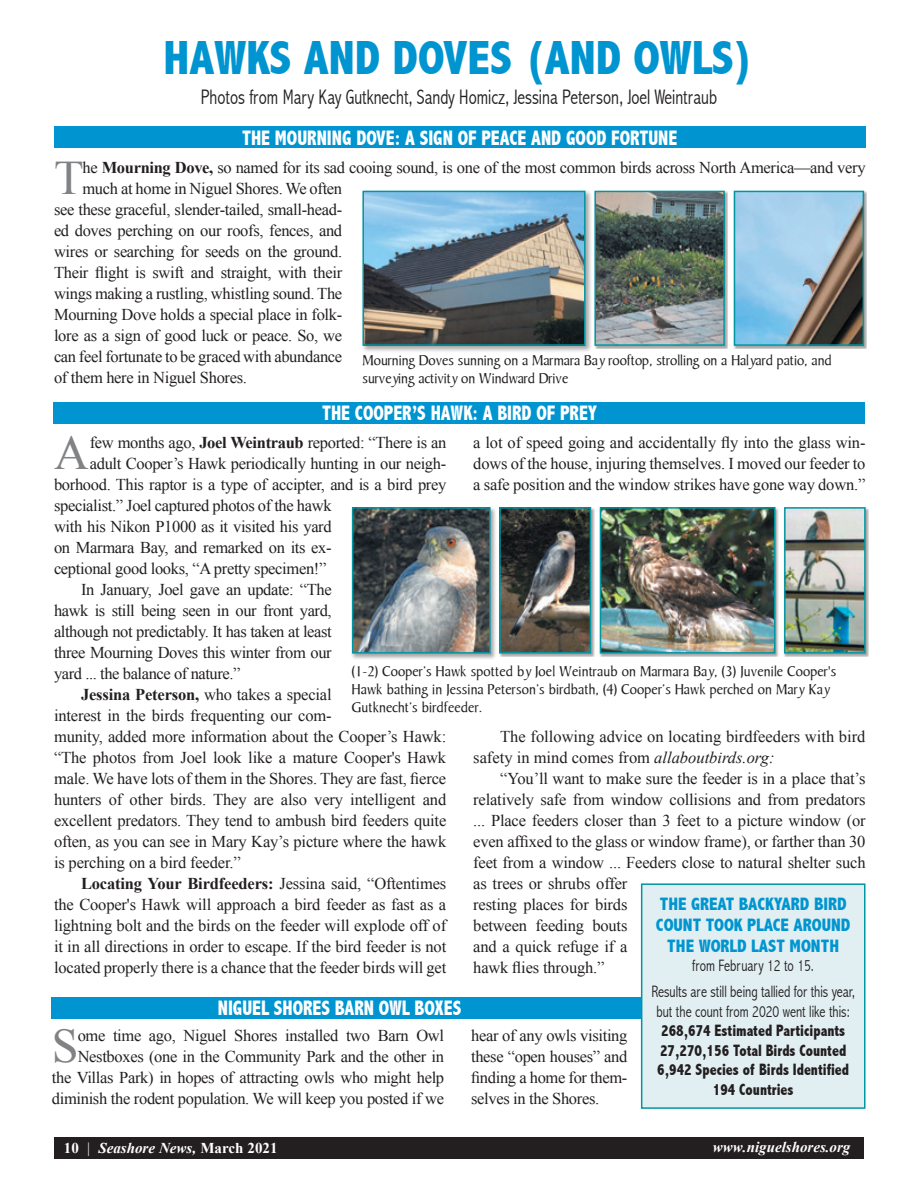
<style>
.page{position:relative;width:918px;height:1188px;background:#fff}
.page>*{position:absolute;margin:0;border:0;box-sizing:border-box;transform-origin:0 0}
.first_body_copy{font:48.15px "Times New Roman";color:#808285}
.DP_EVENTS_HEAD{font:800 condensed 48px "Abadi";color:#0095d0}
.DP_EVENTS_HEAD-2{font:800 condensed 21px "Abadi";color:#fff;scale:.9 1}
.DP_EVENTS_HEAD-3{font:300 condensed 21px "Abadi";color:#231f20;scale:.9 1}
.DP_EVENTS_HEAD-4{font:800 condensed 18px/21px "Abadi";color:#0095d0;text-align:center}
.first_body_copy-2{font:16.5px/21px "Times New Roman";letter-spacing:-.02em;color:#231f20;text-align:right}
.body_copy{font:16.5px/21px "Times New Roman";letter-spacing:-.01em;color:#231f20}
.Body_Subhead{font:16.5px/21px "Times New Roman";letter-spacing:-.01em;color:#231f20;text-align:justify}
.DP_EVENTS_HEAD-5{font:800 condensed 16.5px "Abadi";color:#231f20;scale:.9 1}
.DP_EVENTS_HEAD-6{font:300 condensed 16.5px "Abadi";color:#231f20;scale:.9 1}
.t1{font:15px/18px "Persuasion S Si";letter-spacing:.01em;color:#231f20}
.t2{font:italic 700 15px "Times New Roman";color:#fff}
.s1{font-weight:700}
.s2{font-style:italic}
.s3{font-style:normal}
.s4{font-weight:400;font-style:normal}
</style>
<div class="page">
<div style="left:54px;top:1137px;width:810px;height:21px;background:#231f20"></div>
<div style="left:53px;top:402px;width:812px;height:22px;background:#0095d0"></div>
<div style="left:54px;top:126px;width:812px;height:22px;background:#0095d0"></div>
<div style="left:361px;top:189px;width:231px;height:163px;background:#231f20;opacity:.4"></div>
<img style="left:365px;top:194px;width:218px;height:149px">
<div style="left:362px;top:191px;width:224px;height:155px;border:2px solid #0096a2"></div>
<div style="left:594px;top:190px;width:134px;height:159px;background:#b3b1b2"></div>
<img style="left:597px;top:194px;width:125px;height:149px">
<div style="left:594px;top:191px;width:131px;height:155px;border:2px solid #0096a2"></div>
<div style="left:733px;top:190px;width:134px;height:159px;background:#231f20;opacity:.4"></div>
<img style="left:737px;top:194px;width:124px;height:149px">
<div style="left:734px;top:191px;width:130px;height:155px;border:2px solid #0096a2"></div>
<div style="left:351px;top:506px;width:145px;height:153px;background:#231f20;opacity:.4"></div>
<img style="left:355px;top:510px;width:133px;height:141px">
<div style="left:352px;top:507px;width:139px;height:147px;border:2px solid #0096a2"></div>
<div style="left:499px;top:507px;width:95px;height:150px;background:#231f20;opacity:.4"></div>
<img style="left:502px;top:510px;width:86px;height:141px">
<div style="left:499px;top:507px;width:92px;height:147px;border:2px solid #0096a2"></div>
<div style="left:599px;top:507px;width:180px;height:150px;background:#231f20;opacity:.4"></div>
<img style="left:603px;top:510px;width:170px;height:141px">
<div style="left:600px;top:507px;width:176px;height:147px;border:2px solid #0096a2"></div>
<div style="left:784px;top:507px;width:85px;height:150px;background:#231f20;opacity:.4"></div>
<img style="left:787px;top:510px;width:76px;height:141px">
<div style="left:784px;top:507px;width:82px;height:147px;border:2px solid #0096a2"></div>
<div style="left:52px;top:998px;width:812px;height:21px;background:#0095d0"></div>
<div style="left:642px;top:884px;width:223px;height:224px;background:#e2eff2"></div>
<div style="left:641px;top:883px;width:225px;height:226px;border:2px solid #0096a2"></div>
<p class="DP_EVENTS_HEAD" style="left:164px;top:30px;width:592px">HAWKS AND DOVES (AND OWLS)</p>
<p class="DP_EVENTS_HEAD-3" style="left:201px;top:85px;width:575px">Photos from Mary Kay Gutknecht, Sandy Homicz, Jessina Peterson, Joel Weintraub</p>
<p class="DP_EVENTS_HEAD-2" style="left:242px;top:126px;width:485px">THE MOURNING DOVE: A SIGN OF PEACE AND GOOD FORTUNE</p>
<p class="first_body_copy" style="left:54px;top:145px;width:31px">T</p>
<p class="first_body_copy-2" style="left:82px;top:156px;width:785px">he <span class="s1">Mourning Dove,</span> so named for its sad cooing sound, is one of the most common birds across North America—and very</p>
<p class="first_body_copy-2" style="left:82px;top:177px;width:261px">much at home in Niguel Shores. We often</p>
<p class="first_body_copy-2" style="left:54px;top:198px;width:290px">see these graceful, slender-tailed, small-head-</p>
<p class="first_body_copy-2" style="left:54px;top:219px;width:290px">ed doves perching on our roofs, fences, and</p>
<p class="first_body_copy-2" style="left:54px;top:240px;width:290px">wires or searching for seeds on the ground.</p>
<p class="first_body_copy-2" style="left:54px;top:261px;width:290px">Their flight is swift and straight, with their</p>
<p class="first_body_copy-2" style="left:54px;top:282px;width:290px">wings making a rustling, whistling sound. The</p>
<p class="first_body_copy-2" style="left:54px;top:303px;width:290px">Mourning Dove holds a special place in folk-</p>
<p class="first_body_copy-2" style="left:54px;top:324px;width:290px">lore as a sign of good luck or peace. So, we</p>
<p class="first_body_copy-2" style="left:54px;top:345px;width:290px">can feel fortunate to be graced with abundance</p>
<p class="first_body_copy-2" style="left:54px;top:366px;width:194px">of them here in Niguel Shores.</p>
<p class="t1" style="left:363px;top:352px;width:471px">Mourning Doves sunning on a Marmara Bay rooftop, strolling on a Halyard patio, and surveying activity on Windward Drive</p>
<p class="DP_EVENTS_HEAD-2" style="left:322px;top:401px;width:307px">THE COOPER’S HAWK: A BIRD OF PREY</p>
<p class="first_body_copy" style="left:54px;top:420px;width:36px">A</p>
<p class="first_body_copy-2" style="left:90px;top:432px;width:358px">few months ago, <span class="s1">Joel Weintraub</span> reported: “There is an</p>
<p class="Body_Subhead" style="left:473px;top:432px;width:394px">a lot of speed going and accidentally fly into the glass win&shy;dows of the house, injuring themselves. I moved our feeder to a safe position and the window strikes have gone way down.”</p>
<p class="first_body_copy-2" style="left:90px;top:453px;width:358px">adult Cooper’s Hawk periodically hunting in our neigh-</p>
<p class="first_body_copy-2" style="left:54px;top:474px;width:394px">borhood. This raptor is a type of accipter, and is a bird prey</p>
<p class="first_body_copy-2" style="left:54px;top:495px;width:279px">specialist.” Joel captured photos of the hawk</p>
<p class="first_body_copy-2" style="left:54px;top:516px;width:279px">with his Nikon P1000 as it visited his yard</p>
<p class="first_body_copy-2" style="left:54px;top:537px;width:279px">on Marmara Bay, and remarked on its ex-</p>
<p class="first_body_copy-2" style="left:54px;top:558px;width:274px">ceptional good looks, “A pretty specimen!”</p>
<p class="body_copy" style="left:54px;top:579px;width:279px;text-align:justify;text-indent:27px">In January, Joel gave an update: “The hawk is still being seen in our front yard, although not predictably. It has taken at least three Mourning Doves this winter from our yard ... the balance of nature.”</p>
<p class="body_copy" style="left:54px;top:684px;width:394px;text-indent:27px"><span class="s1">Jessina Peterson,</span> who takes a special<br>interest in the birds frequenting our com-<br>munity, added more information about the Cooper’s Hawk: “The photos from Joel look like a mature Cooper's Hawk male. We have lots of them in the Shores. They are fast, fierce hunters of other birds. They are also very intelligent and excellent predators. They tend to ambush bird feeders quite often, as you can see in Mary Kay’s picture where the hawk is perching on a bird feeder.”</p>
<p class="Body_Subhead" style="left:54px;top:873px;width:394px;text-indent:27px"><span class="s1">Locating Your Birdfeeders:</span> Jessina said, “Oftentimes the Cooper's Hawk will approach a bird feeder as fast as a lightning bolt and the birds on the feeder will explode off of it in all directions in order to escape. If the bird feeder is not located properly there is a chance that the feeder birds will get</p>
<p class="t1" style="left:352px;top:663px;width:486px">(1-2) Cooper’s Hawk spotted by Joel Weintraub on Marmara Bay, (3) Juvenile Cooper's<br>Hawk bathing in Jessina Peterson’s birdbath, (4) Cooper’s Hawk perched on Mary Kay<br>Gutknecht’s birdfeeder.</p>
<p class="body_copy" style="left:473px;top:726px;width:394px;text-indent:27px">The following advice on locating birdfeeders with bird safety in mind comes from <span class="s2">allaboutbirds.org:</span></p>
<p class="body_copy" style="left:473px;top:768px;width:394px;text-indent:27px">“You’ll want to make sure the feeder is in a place that’s relatively safe from window collisions and from predators ... Place feeders closer than 3 feet to a picture window (or even affixed to the glass or window frame), or farther than 30 feet from a window ... Feeders close to natural shelter such as trees or shrubs offer<br>resting places for birds<br>between feeding bouts<br>and a quick refuge if a<br>hawk flies through.”</p>
<p class="DP_EVENTS_HEAD-4" style="left:656px;top:893px;width:196px">THE GREAT BACKYARD BIRD<br>COUNT TOOK PLACE AROUND<br>THE WORLD LAST MONTH</p>
<p class="DP_EVENTS_HEAD-6" style="left:692px;top:956px;width:137px">from February 12 to 15.</p>
<p class="DP_EVENTS_HEAD-6" style="left:651px;top:982px;width:228px">Results are still being tallied for this year,</p>
<p class="DP_EVENTS_HEAD-6" style="left:657px;top:1002px;width:216px">but the count from 2020 went like this:</p>
<p class="DP_EVENTS_HEAD-5" style="left:661px;top:1021px;width:206px">268,674 Estimated Participants</p>
<p class="DP_EVENTS_HEAD-5" style="left:660px;top:1041px;width:209px">27,270,156 Total Birds Counted</p>
<p class="DP_EVENTS_HEAD-5" style="left:657px;top:1060px;width:215px">6,942 Species of Birds Identified</p>
<p class="DP_EVENTS_HEAD-5" style="left:713px;top:1080px;width:91px">194 Countries</p>
<p class="DP_EVENTS_HEAD-2" style="left:218px;top:996px;width:272px">NIGUEL SHORES BARN OWL BOXES</p>
<p class="first_body_copy" style="left:52px;top:1014px;width:28px">S</p>
<p class="first_body_copy-2" style="left:52px;top:1025px;width:394px">ome time ago, Niguel Shores installed two Barn Owl Nestboxes (one in the Community Park and the other in<br>the Villas Park) in hopes of attracting owls who might help diminish the rodent population. We will keep you posted if we</p>
<p class="first_body_copy-2" style="left:471px;top:1025px;width:158px;text-align:justify">hear of any owls visiting these “open houses” and finding a home for them&shy;selves in the Shores.</p>
<p class="t2" style="left:64px;top:1137px;width:215px"><span class="s3">10</span> <span class="s4">|</span> Seashore News, <span class="s3">March 2021</span></p>
<p class="t2" style="left:713px;top:1137px;width:139px">www.niguelshores.org</p>
</div>
